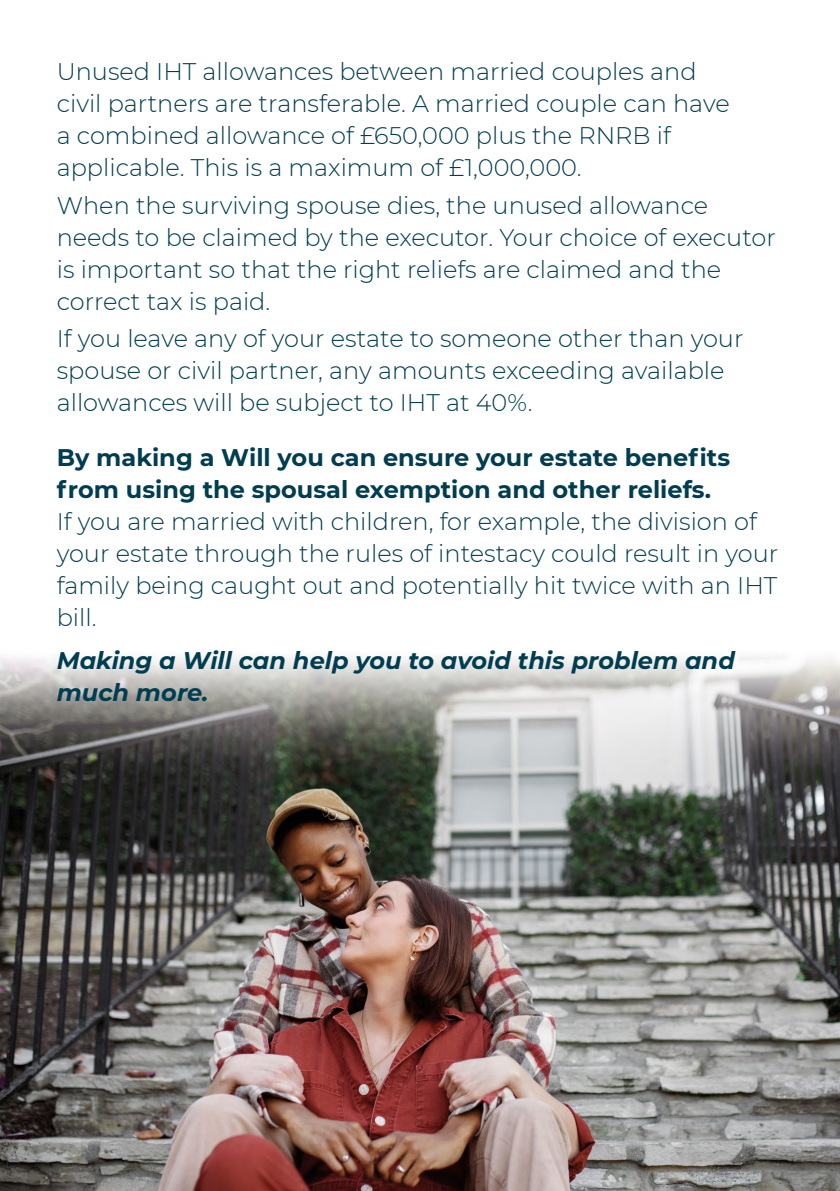
<style>
.page{position:relative;width:840px;height:1191px;background:#fff}
.page>*{position:absolute;margin:0;border:0;box-sizing:border-box;transform-origin:0 0}
.t1{font:300 24px/32px "Montserrat";color:#003d51}
.t2{font:700 24px/32px "Montserrat";color:#003d51}
.t3{font:italic 700 24px/32px "Montserrat";color:#003d51}
</style>
<div class="page">
<img style="left:0;top:657px;width:839px;height:534px">
<p class="t1" style="left:57px;top:55px;width:674px">Unused IHT allowances between married couples and civil partners are transferable. A married couple can have a combined allowance of £650,000 plus the RNRB if applicable. This is a maximum of £1,000,000.</p>
<p class="t1" style="left:57px;top:188px;width:720px">When the surviving spouse dies, the unused allowance needs to be claimed by the executor. Your choice of executor is important so that the right reliefs are claimed and the correct tax is paid.</p>
<p class="t1" style="left:57px;top:322px;width:688px">If you leave any of your estate to someone other than your spouse or civil partner, any amounts exceeding available allowances will be subject to IHT at 40%.</p>
<p class="t2" style="left:57px;top:440px;width:674px">By making a Will you can ensure your estate benefits from using the spousal exemption and other reliefs.</p>
<p class="t1" style="left:57px;top:505px;width:722px">If you are married with children, for example, the division of your estate through the rules of intestacy could result in your family being caught out and potentially hit twice with an IHT bill.</p>
<p class="t3" style="left:57px;top:643px;width:679px">Making a Will can help you to avoid this problem and much more.</p>
</div>
